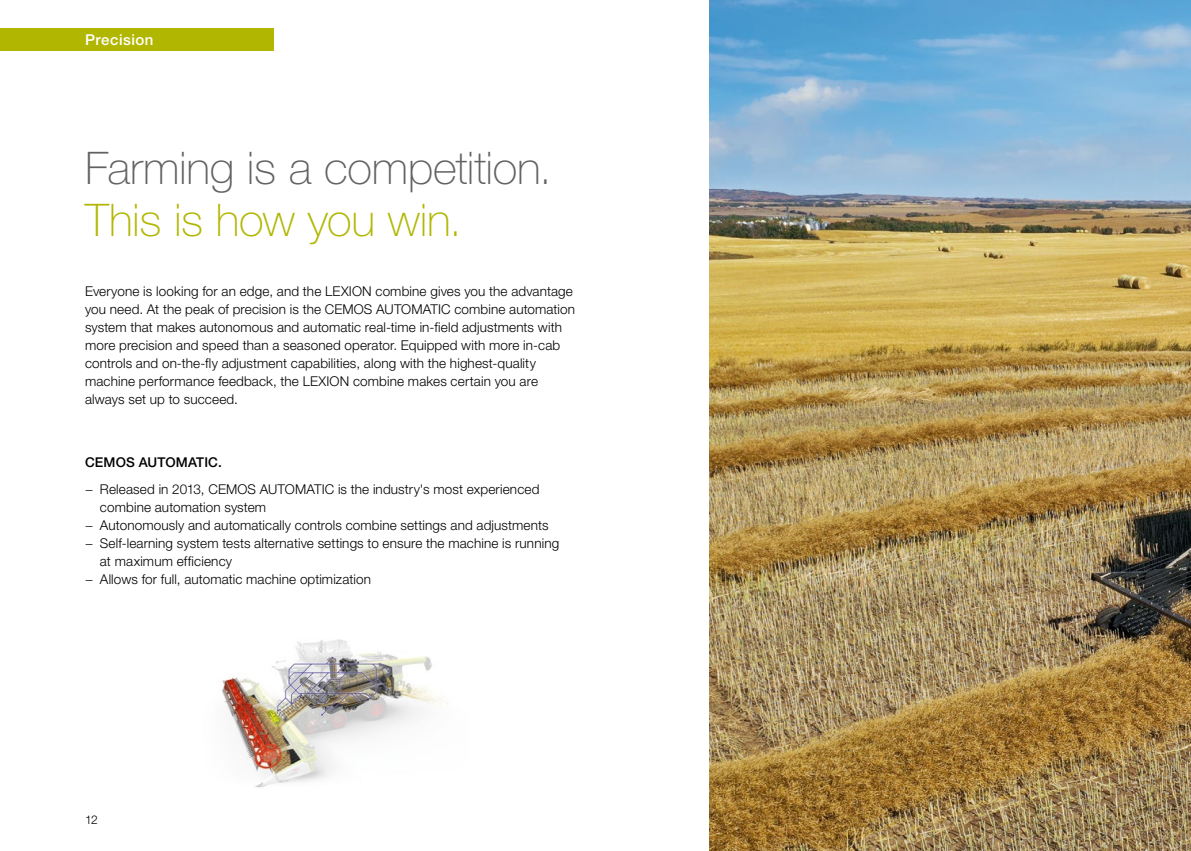
<style>
.page{position:relative;width:1191px;height:851px;background:#fff}
.page>*{position:absolute;margin:0;border:0;box-sizing:border-box;transform-origin:0 0}
.t1{font:100 45px "CLAAS Helvetica Neue";letter-spacing:-.01em;color:#626261}
.t2{font:100 45px "CLAAS Helvetica Neue";letter-spacing:-.01em;color:#b1b700}
.t3{font:500 15px "CLAAS Helvetica Neue";letter-spacing:.03em;color:#fff}
.t4{font:300 13.5px/18px "CLAAS Helvetica Neue";letter-spacing:.01em;color:#000}
.t5{font:500 13.5px "CLAAS Helvetica Neue";letter-spacing:.01em;color:#000}
.t6{font:300 12px "CLAAS Helvetica Neue";color:#000}
</style>
<div class="page">
<div style="left:0;top:29px;width:274px;height:22px;background:#b1b700"></div>
<img style="left:709px;top:0;width:482px;height:850px">
<img style="left:222px;top:639px;width:221px;height:149px">
<p class="t3" style="left:85px;top:30px;width:70px">Precision</p>
<h1 class="t1" style="left:85px;top:138px;width:468px">Farming is a competition.</h1>
<h1 class="t2" style="left:85px;top:191px;width:378px">This is how you win.</h1>
<p class="t4" style="left:85px;top:282px;width:491px">Everyone is looking for an edge, and the LEXION combine gives you the advantage you need. At the peak of precision is the CEMOS AUTOMATIC combine automation system that makes autonomous and automatic real-time in-field adjustments with more precision and speed than a seasoned operator. Equipped with more in-cab controls and on-the-fly adjustment capabilities, along with the highest-quality machine performance feedback, the LEXION combine makes certain you are always set up to succeed.</p>
<p class="t5" style="left:85px;top:453px;width:138px">CEMOS AUTOMATIC.</p>
<p class="t4" style="left:85px;top:480px;width:456px">− Released in 2013, CEMOS AUTOMATIC is the industry's most experienced</p>
<p class="t4" style="left:100px;top:498px;width:168px">combine automation system</p>
<p class="t4" style="left:85px;top:516px;width:465px">− Autonomously and automatically controls combine settings and adjustments</p>
<p class="t4" style="left:85px;top:534px;width:475px">− Self-learning system tests alternative settings to ensure the machine is running</p>
<p class="t4" style="left:100px;top:552px;width:134px">at maximum efficiency</p>
<p class="t4" style="left:85px;top:570px;width:287px">− Allows for full, automatic machine optimization</p>
<p class="t6" style="left:85px;top:812px;width:14px">12</p>
</div>
